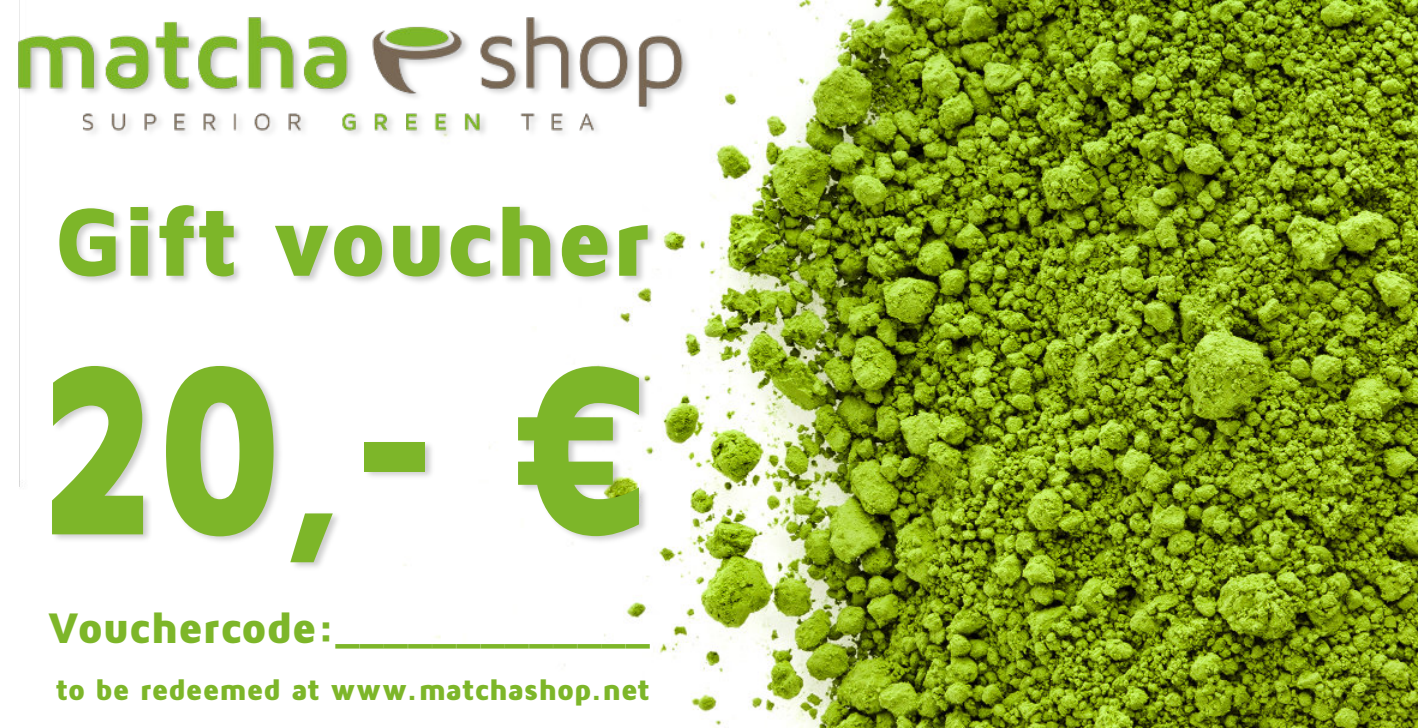
<style>
.page{position:relative;width:1418px;height:728px;background:#fff}
.page>*{position:absolute;margin:0;border:0;box-sizing:border-box;transform-origin:0 0}
.t1{font:900 249px "Maven Pro";color:#7db629;scale:.8 1}
.t2{font:900 100px "Maven Pro";letter-spacing:-.015em;color:#7db629}
.t3{font:900 44.25px "Maven Pro";letter-spacing:-.015em;color:#7db629}
.t4{font:900 30px "Maven Pro";letter-spacing:-.01em;color:#7db629}
</style>
<div class="page">
<img style="left:19px;top:0;width:1398px;height:728px">
<img style="left:51px;top:364px;width:597px;height:207px">
<img style="left:58px;top:203px;width:599px;height:82px">
<img style="left:18px;top:16px;width:673px;height:123px">
<h2 class="t2" style="left:53px;top:196px;width:599px">Gift voucher</h2>
<h1 class="t1" style="left:37px;top:335px;width:769px">20,- €</h1>
<h3 class="t3" style="left:48px;top:608px;width:603px">Vouchercode:_____________</h3>
<p class="t4" style="left:56px;top:676px;width:595px">to be redeemed at www.matchashop.net</p>
</div>
